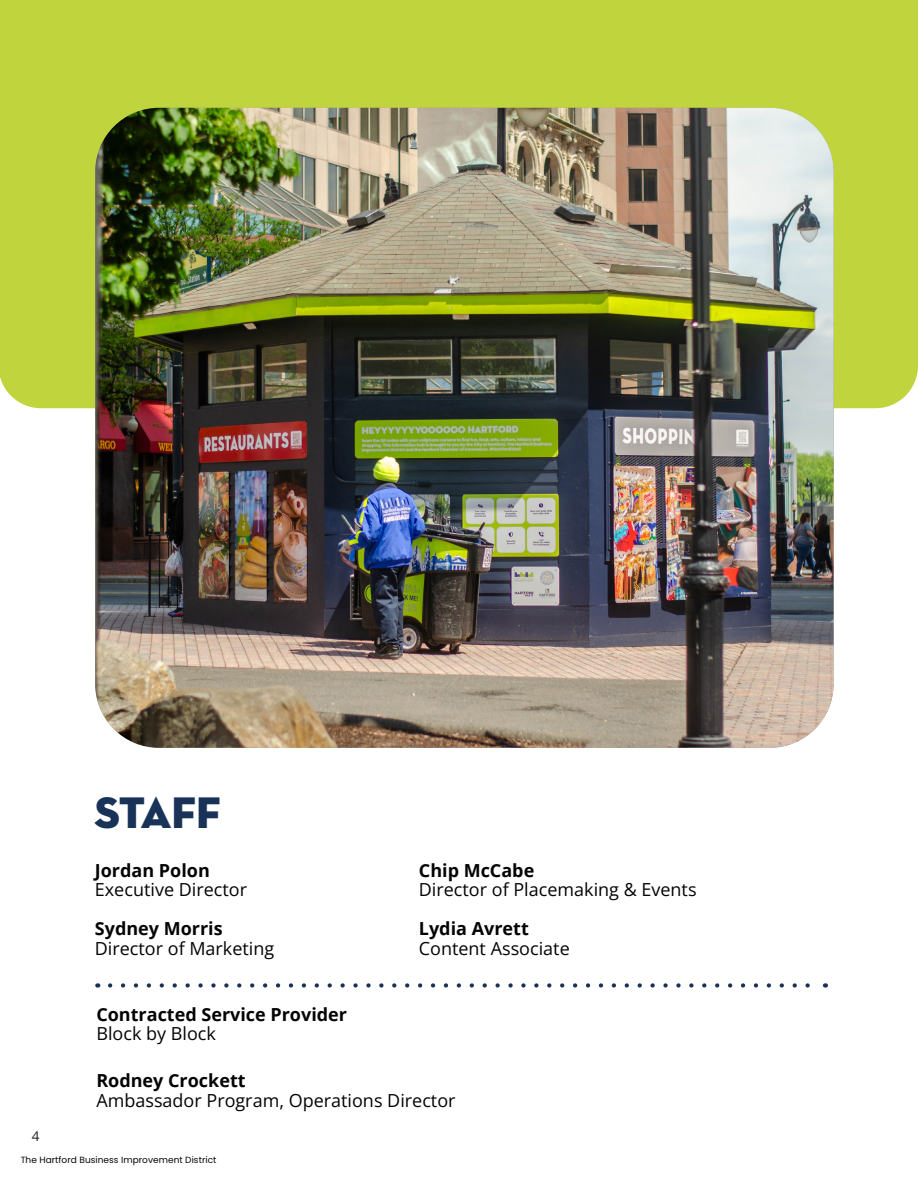
<style>
.page{position:relative;width:918px;height:1188px;background:#fff}
.page>*{position:absolute;margin:0;border:0;box-sizing:border-box;transform-origin:0 0}
.Headline{font:45px "Neutraface Display Titling";letter-spacing:-.01em;color:#193358}
.body_text{font:18px "Open Sans";color:#040503}
.body_text-2{font:700 18px "Open Sans";color:#040503}
.t1{font:13.5px "Open Sans";color:#231f20}
.t2{font:9px "Poppins";letter-spacing:.005em;color:#040503}
</style>
<div class="page">
<div style="left:0;top:0;width:918px;height:408px;background:#c0d53d"></div>
<img style="left:95px;top:108px;width:739px;height:640px">
<svg style="left:110px;top:983px;width:700px;height:5px"></svg>
<div style="left:0;top:0;width:75px;height:376px;background:#c0d53d"></div>
<p class="Headline" style="left:94px;top:785px;width:128px">STAFF</p>
<p class="body_text-2" style="left:95px;top:858px;width:116px">Jordan Polon</p>
<p class="body_text-2" style="left:419px;top:858px;width:117px">Chip McCabe</p>
<p class="body_text" style="left:95px;top:878px;width:154px">Executive Director</p>
<p class="body_text" style="left:419px;top:878px;width:279px">Director of Placemaking &amp; Events</p>
<p class="body_text-2" style="left:95px;top:916px;width:129px">Sydney Morris</p>
<p class="body_text-2" style="left:419px;top:916px;width:111px">Lydia Avrett</p>
<p class="body_text" style="left:95px;top:936px;width:181px">Director of Marketing</p>
<p class="body_text" style="left:419px;top:936px;width:152px">Content Associate</p>
<p class="body_text-2" style="left:96px;top:1002px;width:252px">Contracted Service Provider</p>
<p class="body_text" style="left:96px;top:1021px;width:121px">Block by Block</p>
<p class="t1" style="left:32px;top:1127px;width:9px">4</p>
<p class="body_text-2" style="left:96px;top:1068px;width:151px">Rodney Crockett</p>
<p class="body_text" style="left:96px;top:1088px;width:361px">Ambassador Program, Operations Director</p>
<p class="t2" style="left:21px;top:1155px;width:197px">The Hartford Business Improvement District</p>
</div>
